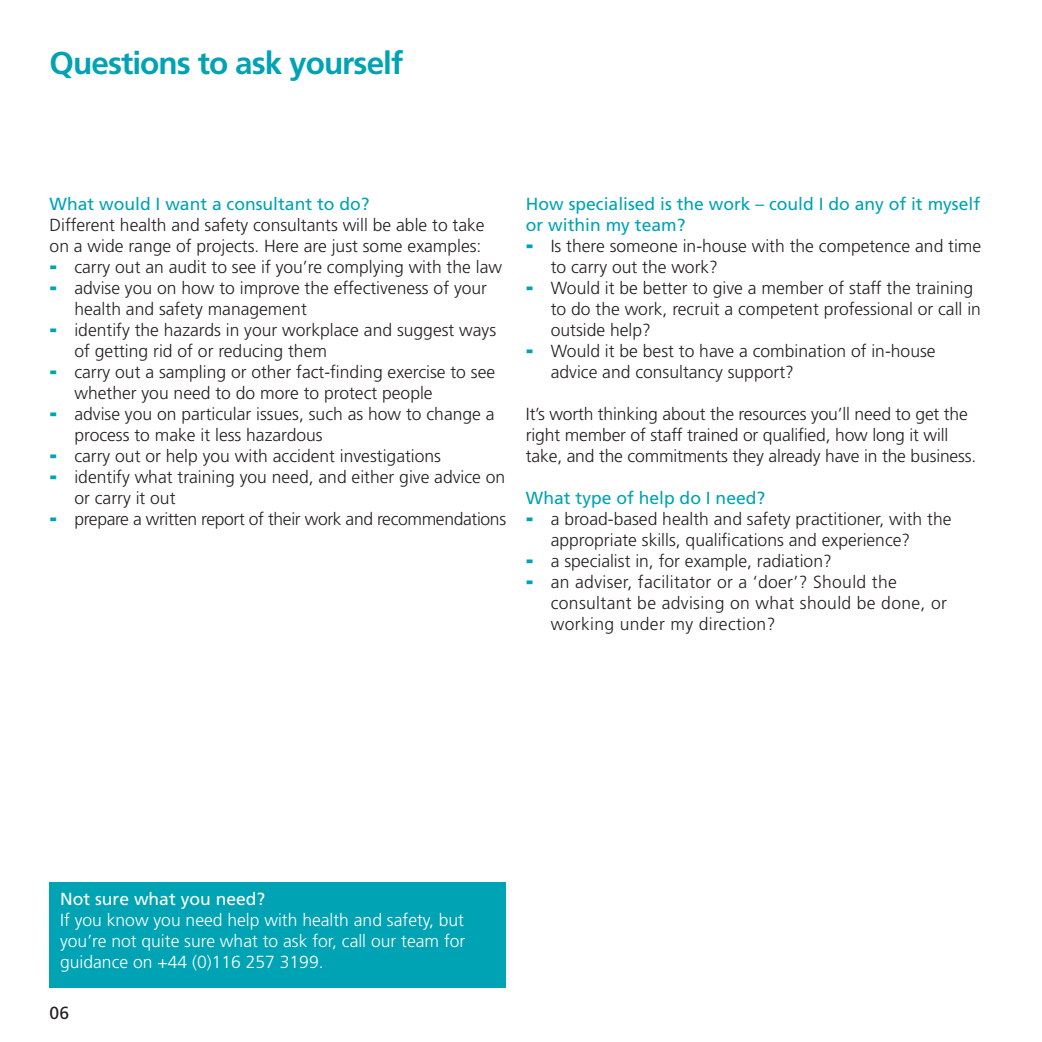
<style>
.page{position:relative;width:1042px;height:1042px;background:#fff}
.page>*{position:absolute;margin:0;border:0;box-sizing:border-box;transform-origin:0 0}
._06_18_22_Header_FrB{font:700 31.5px "Frutiger";letter-spacing:-.03em;color:#00a3b3}
._10_Bullet_1st_Level{font:300 17.5px/21px "Frutiger";color:#231f20}
._09_Body_copy_10_12{font:300 17.5px/21px "Frutiger";letter-spacing:-.01em;color:#231f20}
._09_Body_copy_10_12-2{font:300 17.5px/21px "Frutiger";color:#fff;text-align:justify}
._08_Subhead_10_12_Fr{font:17.5px/21px "Frutiger";color:#00a3b3}
._10_Bullet_1st_Level-2{font:300 17.5px/21px "Frutiger";letter-spacing:.02em;color:#231f20}
._10_Bullet_1st_Level-3{font:300 17.5px "Frutiger";letter-spacing:-.02em;color:#231f20}
._09_Body_copy_10_12-3{font:17.5px "Frutiger";color:#fff}
.t1{font:17.5px "Frutiger";color:#231f20}
.s1{font-weight:900;font-size:21px;color:#00a3b3}
</style>
<div class="page">
<div style="left:50px;top:882px;width:456px;height:105px;background:#00a3b3"></div>
<p class="_06_18_22_Header_FrB" style="left:50px;top:44px;width:355px">Questions to ask yourself</p>
<p class="_08_Subhead_10_12_Fr" style="left:50px;top:194px;width:321px">What would I want a consultant to do?</p>
<p class="_09_Body_copy_10_12" style="left:50px;top:215px;width:436px">Different health and safety consultants will be able to take on a wide range of projects. Here are just some examples:</p>
<p class="_10_Bullet_1st_Level" style="left:50px;top:257px;width:454px"><span class="s1">-</span> carry out an audit to see if you’re complying with the law</p>
<p class="_10_Bullet_1st_Level" style="left:74px;top:278px;width:414px;text-indent:-25px"><span class="s1">-</span> advise you on how to improve the effectiveness of your health and safety management</p>
<p class="_10_Bullet_1st_Level" style="left:74px;top:320px;width:423px;text-indent:-25px"><span class="s1">-</span> identify the hazards in your workplace and suggest ways of getting rid of or reducing them</p>
<p class="_10_Bullet_1st_Level" style="left:74px;top:362px;width:422px;text-indent:-25px"><span class="s1">-</span> carry out a sampling or other fact-finding exercise to see whether you need to do more to protect people</p>
<p class="_10_Bullet_1st_Level" style="left:74px;top:404px;width:422px;text-indent:-25px"><span class="s1">-</span> advise you on particular issues, such as how to change a process to make it less hazardous</p>
<p class="_10_Bullet_1st_Level" style="left:50px;top:446px;width:393px"><span class="s1">-</span> carry out or help you with accident investigations</p>
<p class="_10_Bullet_1st_Level" style="left:74px;top:467px;width:432px;text-indent:-25px"><span class="s1">-</span> identify what training you need, and either give advice on or carry it out</p>
<p class="_10_Bullet_1st_Level-3" style="left:50px;top:509px;width:458px"><span class="s1">-</span> prepare a written report of their work and recommendations</p>
<p class="_08_Subhead_10_12_Fr" style="left:526px;top:194px;width:456px">How specialised is the work – could I do any of it myself or within my team?</p>
<p class="_10_Bullet_1st_Level" style="left:551px;top:236px;width:432px;text-indent:-25px"><span class="s1">-</span> Is there someone in-house with the competence and time to carry out the work?</p>
<p class="_10_Bullet_1st_Level" style="left:551px;top:278px;width:432px;text-indent:-25px"><span class="s1">-</span> Would it be better to give a member of staff the training to do the work, recruit a competent professional or call in outside help?</p>
<p class="_10_Bullet_1st_Level" style="left:551px;top:341px;width:386px;text-indent:-25px"><span class="s1">-</span> Would it be best to have a combination of in-house advice and consultancy support?</p>
<p class="_09_Body_copy_10_12" style="left:526px;top:404px;width:452px">It’s worth thinking about the resources you’ll need to get the right member of staff trained or qualified, how long it will take, and the commitments they already have in the business.</p>
<p class="_08_Subhead_10_12_Fr" style="left:526px;top:488px;width:241px">What type of help do I need?</p>
<p class="_10_Bullet_1st_Level" style="left:551px;top:509px;width:402px;text-indent:-25px"><span class="s1">-</span> a broad-based health and safety practitioner, with the appropriate skills, qualifications and experience?</p>
<p class="_10_Bullet_1st_Level" style="left:526px;top:551px;width:307px"><span class="s1">-</span> a specialist in, for example, radiation?</p>
<p class="_10_Bullet_1st_Level-2" style="left:551px;top:572px;width:398px;text-indent:-25px"><span class="s1">-</span> an adviser, facilitator or a ‘doer’? Should the consultant be advising on what should be done, or working under my direction?</p>
<p class="_09_Body_copy_10_12-3" style="left:60px;top:889px;width:207px">Not sure what you need?</p>
<p class="_09_Body_copy_10_12-2" style="left:60px;top:910px;width:407px">If you know you need help with health and safety, but you’re not quite sure what to ask for, call our team for guidance on +44 (0)116 257 3199.</p>
<p class="t1" style="left:50px;top:1002px;width:21px">06</p>
</div>
